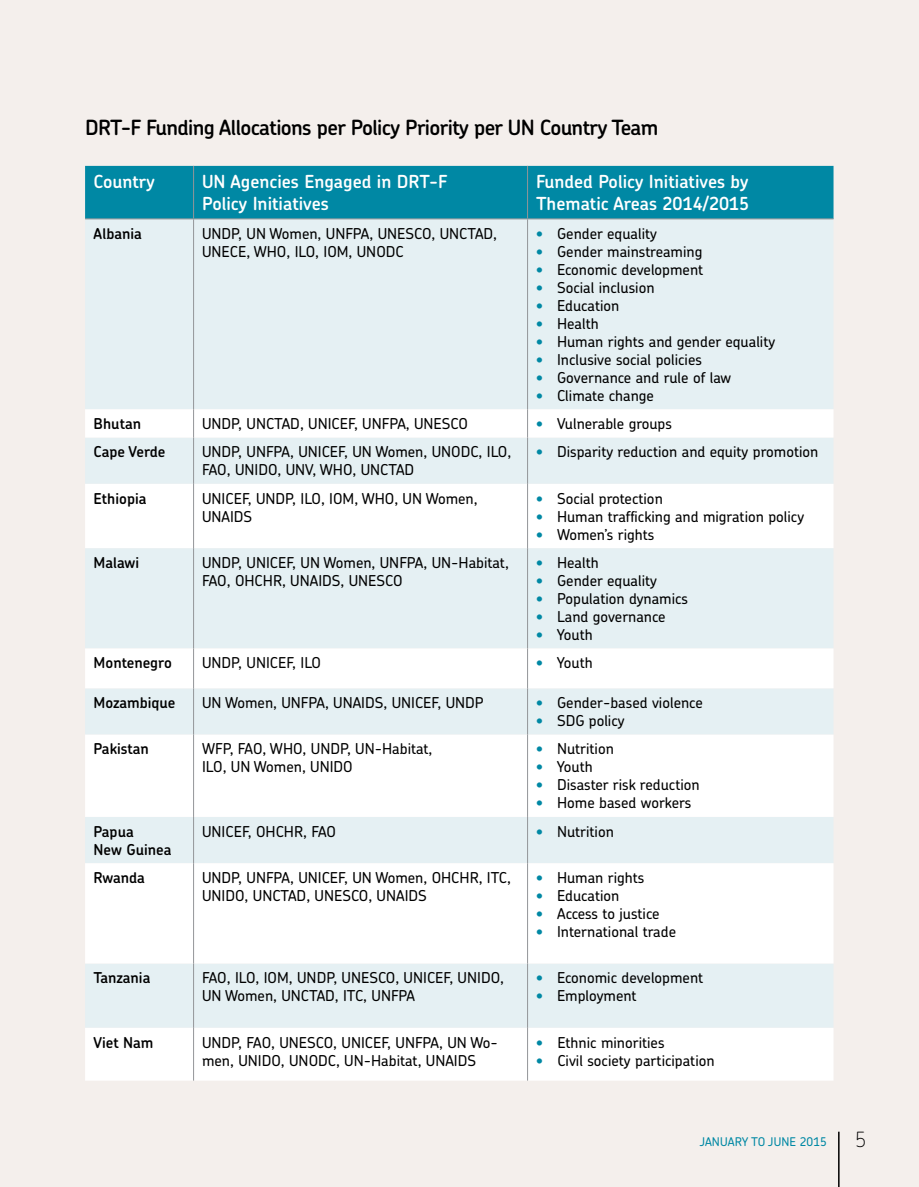
<style>
.page{position:relative;width:919px;height:1187px;background:#fff}
.page>*{position:absolute;margin:0;border:0;box-sizing:border-box;transform-origin:0 0}
.t1{font:600 21px "Chevin Pro";letter-spacing:-.03em;color:#000}
.t2{font:100 21px "Chevin Pro";color:#000}
.t3{font:600 18px/22.5px "Chevin Pro";color:#fff}
.t4{font:500 15px/18px "Chevin Pro";color:#000}
.t5{font:600 15px/18px "Chevin Pro";color:#000}
.t6{font:500 12px "Chevin Pro";letter-spacing:.015em;color:#0088a4}
.s1{color:#0088a4}
</style>
<div class="page">
<hr style="left:0;top:399px;width:1px;height:525px;background:#f4efec">
<div style="left:1px;top:0;width:917px;height:1186px;background:#f4efec"></div>
<div style="left:85px;top:166px;width:748px;height:52px;background:#0088a4"></div>
<div style="left:85px;top:219px;width:748px;height:808px;background:#e5f0f3"></div>
<svg style="left:85px;top:409px;width:748px;height:554px;fill:#fff"></svg>
<div style="left:85px;top:1027px;width:748px;height:53px;background:#fff"></div>
<hr style="left:193px;top:166px;width:1px;height:52px;background:#939598">
<hr style="left:527px;top:166px;width:1px;height:52px;background:#939598">
<hr style="left:85px;top:218px;width:108px;height:1px;background:#939598">
<hr style="left:193px;top:218px;width:334px;height:1px;background:#939598">
<hr style="left:193px;top:219px;width:1px;height:190px;background:#939598">
<hr style="left:527px;top:218px;width:306px;height:1px;background:#939598">
<hr style="left:527px;top:219px;width:1px;height:190px;background:#939598">
<svg style="left:193px;top:409px;width:1px;height:28px"></svg>
<svg style="left:527px;top:409px;width:1px;height:28px"></svg>
<hr style="left:193px;top:437px;width:1px;height:47px;background:#939598">
<hr style="left:527px;top:437px;width:1px;height:47px;background:#939598">
<hr style="left:193px;top:484px;width:1px;height:64px;background:#939598">
<hr style="left:527px;top:484px;width:1px;height:64px;background:#939598">
<hr style="left:193px;top:548px;width:1px;height:100px;background:#939598">
<hr style="left:527px;top:548px;width:1px;height:100px;background:#939598">
<hr style="left:193px;top:648px;width:1px;height:40px;background:#939598">
<hr style="left:527px;top:648px;width:1px;height:40px;background:#939598">
<hr style="left:193px;top:688px;width:1px;height:46px;background:#939598">
<hr style="left:527px;top:688px;width:1px;height:46px;background:#939598">
<hr style="left:193px;top:734px;width:1px;height:82px;background:#939598">
<hr style="left:527px;top:734px;width:1px;height:82px;background:#939598">
<hr style="left:193px;top:816px;width:1px;height:47px;background:#939598">
<hr style="left:527px;top:816px;width:1px;height:47px;background:#939598">
<hr style="left:193px;top:863px;width:1px;height:100px;background:#939598">
<hr style="left:527px;top:863px;width:1px;height:100px;background:#939598">
<hr style="left:193px;top:963px;width:1px;height:64px;background:#939598">
<hr style="left:527px;top:963px;width:1px;height:64px;background:#939598">
<hr style="left:193px;top:1027px;width:1px;height:53px;background:#939598">
<hr style="left:527px;top:1027px;width:1px;height:53px;background:#939598">
<hr style="left:838px;top:1131px;width:1px;height:55px;background:#000">
<h1 class="t1" style="left:85px;top:113px;width:574px">DRT-F Funding Allocations per Policy Priority per UN Country Team</h1>
<p class="t3" style="left:94px;top:170px;width:63px">Country</p>
<p class="t3" style="left:202px;top:170px;width:247px">UN Agencies Engaged in DRT-F<br>Policy Initiatives</p>
<p class="t3" style="left:536px;top:170px;width:215px">Funded Policy Initiatives by<br>Thematic Areas 2014/2015</p>
<p class="t5" style="left:94px;top:224px;width:50px">Albania</p>
<p class="t4" style="left:202px;top:224px;width:296px">UNDP, UN Women, UNFPA, UNESCO, UNCTAD,<br>UNECE, WHO, ILO, IOM, UNODC</p>
<p class="t4" style="left:536px;top:224px;width:122px"><span class="s1">•</span> Gender equality</p>
<p class="t4" style="left:536px;top:242px;width:168px"><span class="s1">•</span> Gender mainstreaming</p>
<p class="t4" style="left:536px;top:260px;width:169px"><span class="s1">•</span> Economic development</p>
<p class="t4" style="left:536px;top:278px;width:120px"><span class="s1">•</span> Social inclusion</p>
<p class="t4" style="left:536px;top:296px;width:85px"><span class="s1">•</span> Education</p>
<p class="t4" style="left:536px;top:314px;width:64px"><span class="s1">•</span> Health</p>
<p class="t4" style="left:536px;top:332px;width:241px"><span class="s1">•</span> Human rights and gender equality</p>
<p class="t4" style="left:536px;top:350px;width:167px"><span class="s1">•</span> Inclusive social policies</p>
<p class="t4" style="left:536px;top:368px;width:197px"><span class="s1">•</span> Governance and rule of law</p>
<p class="t4" style="left:536px;top:386px;width:119px"><span class="s1">•</span> Climate change</p>
<p class="t5" style="left:94px;top:414px;width:49px">Bhutan</p>
<p class="t4" style="left:202px;top:414px;width:267px">UNDP, UNCTAD, UNICEF, UNFPA, UNESCO</p>
<p class="t4" style="left:536px;top:414px;width:137px"><span class="s1">•</span> Vulnerable groups</p>
<p class="t5" style="left:94px;top:442px;width:73px">Cape Verde</p>
<p class="t4" style="left:202px;top:442px;width:310px">UNDP, UNFPA, UNICEF, UN Women, UNODC, ILO,<br>FAO, UNIDO, UNV, WHO, UNCTAD</p>
<p class="t4" style="left:536px;top:442px;width:284px"><span class="s1">•</span> Disparity reduction and equity promotion</p>
<p class="t5" style="left:94px;top:489px;width:54px">Ethiopia</p>
<p class="t4" style="left:202px;top:488px;width:277px">UNICEF, UNDP, ILO, IOM, WHO, UN Women,<br>UNAIDS</p>
<p class="t4" style="left:536px;top:488px;width:128px"><span class="s1">•</span> Social protection</p>
<p class="t4" style="left:536px;top:506px;width:270px"><span class="s1">•</span> Human trafficking and migration policy</p>
<p class="t4" style="left:536px;top:524px;width:120px"><span class="s1">•</span> Women’s rights</p>
<p class="t5" style="left:94px;top:553px;width:47px">Malawi</p>
<p class="t4" style="left:202px;top:553px;width:308px">UNDP, UNICEF, UN Women, UNFPA, UN-Habitat,<br>FAO, OHCHR, UNAIDS, UNESCO</p>
<p class="t4" style="left:536px;top:553px;width:64px"><span class="s1">•</span> Health</p>
<p class="t4" style="left:536px;top:571px;width:122px"><span class="s1">•</span> Gender equality</p>
<p class="t4" style="left:536px;top:589px;width:153px"><span class="s1">•</span> Population dynamics</p>
<p class="t4" style="left:536px;top:607px;width:131px"><span class="s1">•</span> Land governance</p>
<p class="t4" style="left:536px;top:625px;width:58px"><span class="s1">•</span> Youth</p>
<p class="t5" style="left:94px;top:653px;width:80px">Montenegro</p>
<p class="t4" style="left:202px;top:653px;width:120px">UNDP, UNICEF, ILO</p>
<p class="t4" style="left:536px;top:653px;width:58px"><span class="s1">•</span> Youth</p>
<p class="t5" style="left:94px;top:693px;width:83px">Mozambique</p>
<p class="t4" style="left:202px;top:693px;width:283px">UN Women, UNFPA, UNAIDS, UNICEF, UNDP</p>
<p class="t4" style="left:536px;top:693px;width:168px"><span class="s1">•</span> Gender-based violence</p>
<p class="t4" style="left:536px;top:711px;width:90px"><span class="s1">•</span> SDG policy</p>
<p class="t5" style="left:94px;top:739px;width:57px">Pakistan</p>
<p class="t4" style="left:202px;top:739px;width:232px">WFP, FAO, WHO, UNDP, UN-Habitat,<br>ILO, UN Women, UNIDO</p>
<p class="t4" style="left:536px;top:739px;width:79px"><span class="s1">•</span> Nutrition</p>
<p class="t4" style="left:536px;top:757px;width:58px"><span class="s1">•</span> Youth</p>
<p class="t4" style="left:536px;top:775px;width:165px"><span class="s1">•</span> Disaster risk reduction</p>
<p class="t4" style="left:536px;top:793px;width:157px"><span class="s1">•</span> Home based workers</p>
<p class="t5" style="left:94px;top:822px;width:79px">Papua<br>New Guinea</p>
<p class="t4" style="left:202px;top:821px;width:135px">UNICEF, OHCHR, FAO</p>
<p class="t4" style="left:536px;top:821px;width:79px"><span class="s1">•</span> Nutrition</p>
<p class="t5" style="left:94px;top:868px;width:53px">Rwanda</p>
<p class="t4" style="left:202px;top:868px;width:310px">UNDP, UNFPA, UNICEF, UN Women, OHCHR, ITC,<br>UNIDO, UNCTAD, UNESCO, UNAIDS</p>
<p class="t4" style="left:536px;top:868px;width:110px"><span class="s1">•</span> Human rights</p>
<p class="t4" style="left:536px;top:886px;width:85px"><span class="s1">•</span> Education</p>
<p class="t4" style="left:536px;top:904px;width:125px"><span class="s1">•</span> Access to justice</p>
<p class="t4" style="left:536px;top:922px;width:141px"><span class="s1">•</span> International trade</p>
<p class="t5" style="left:94px;top:968px;width:58px">Tanzania</p>
<p class="t4" style="left:202px;top:968px;width:303px">FAO, ILO, IOM, UNDP, UNESCO, UNICEF, UNIDO,<br>UN Women, UNCTAD, ITC, UNFPA</p>
<p class="t4" style="left:536px;top:968px;width:169px"><span class="s1">•</span> Economic development</p>
<p class="t4" style="left:536px;top:986px;width:102px"><span class="s1">•</span> Employment</p>
<p class="t5" style="left:94px;top:1032px;width:61px">Viet Nam</p>
<p class="t4" style="left:202px;top:1032px;width:297px">UNDP, FAO, UNESCO, UNICEF, UNFPA, UN Wo&shy;men, UNIDO, UNODC, UN-Habitat, UNAIDS</p>
<p class="t4" style="left:536px;top:1032px;width:130px"><span class="s1">•</span> Ethnic minorities</p>
<p class="t4" style="left:536px;top:1050px;width:180px"><span class="s1">•</span> Civil society participation</p>
<p class="t6" style="left:699px;top:1133px;width:128px">JANUARY TO JUNE 2015</p>
<h1 class="t2" style="left:854px;top:1125px;width:13px">5</h1>
</div>
